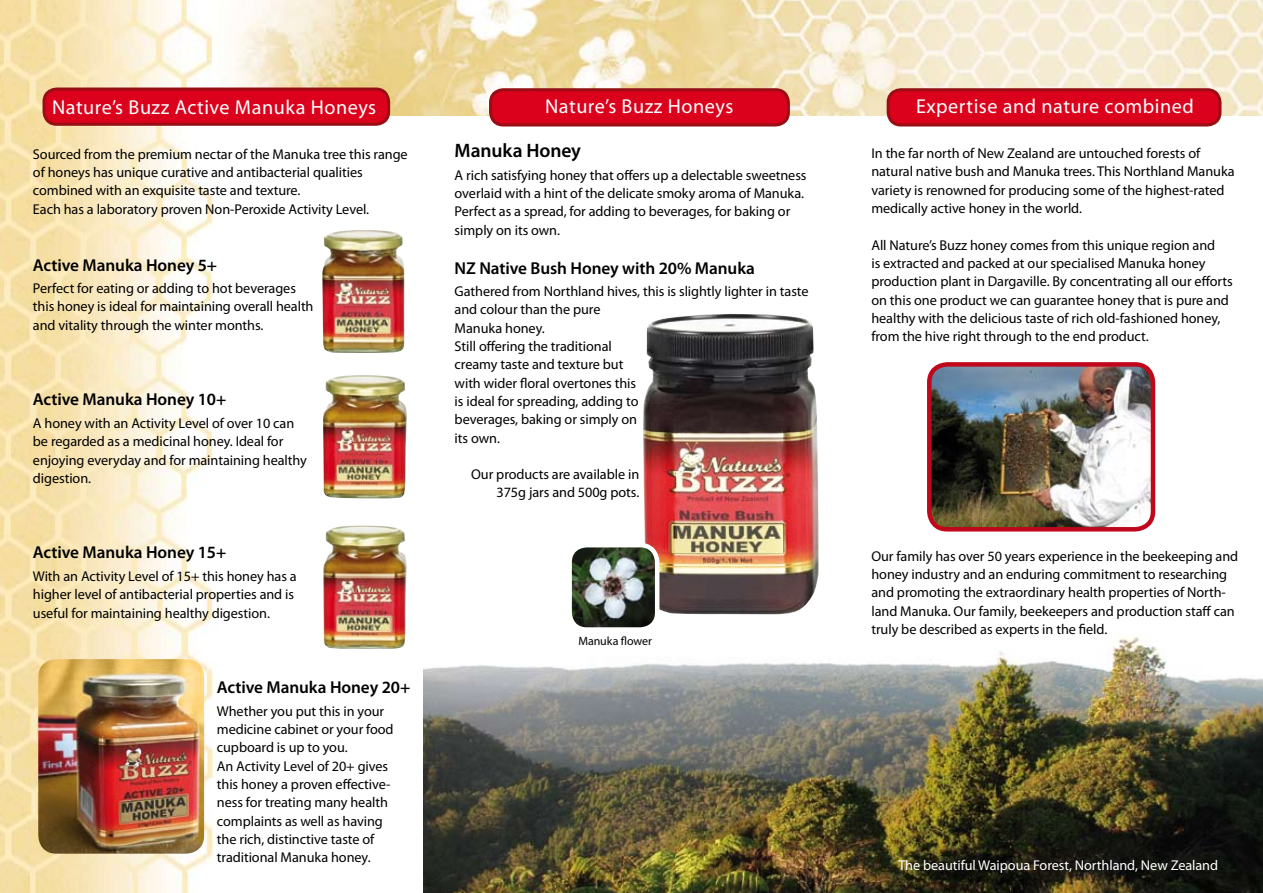
<style>
.page{position:relative;width:1263px;height:893px;background:#fff}
.page>*{position:absolute;margin:0;border:0;box-sizing:border-box;transform-origin:0 0}
.t1{font:20.25px "Myriad";letter-spacing:.025em;color:#fff}
.t2{font:600 19.5px "Myriad Pro";letter-spacing:-.005em;color:#000}
.t3{font:600 17.25px "Myriad Pro";letter-spacing:-.005em;color:#000}
.t4{font:14.25px/18.3px "Myriad Pro";letter-spacing:-.005em;color:#000}
.t5{font:14.25px "Myriad Pro";letter-spacing:-.005em;color:#fff}
.t6{font:12px "Myriad Pro";letter-spacing:-.005em;color:#000}
</style>
<div class="page">
<img style="left:0;top:0;width:405px;height:893px">
<img style="left:212px;top:0;width:1051px;height:116px">
<img style="left:424px;top:637px;width:839px;height:256px">
<div style="left:44px;top:89px;width:345px;height:35px;background:#db001b;border-radius:13px"></div>
<div style="left:43px;top:88px;width:347px;height:38px;border:3px solid #970f15;border-radius:13px"></div>
<img style="left:323px;top:375px;width:84px;height:123px">
<img style="left:322px;top:230px;width:82px;height:123px">
<img style="left:323px;top:525px;width:84px;height:124px">
<div style="left:490px;top:90px;width:298px;height:35px;background:#db001b;border-radius:13px"></div>
<div style="left:489px;top:88px;width:301px;height:38px;border:3px solid #970f15;border-radius:13px"></div>
<div style="left:888px;top:90px;width:332px;height:35px;background:#db001b;border-radius:13px"></div>
<div style="left:887px;top:88px;width:334px;height:38px;border:3px solid #970f15;border-radius:13px"></div>
<img style="left:643px;top:314px;width:176px;height:300px">
<img style="left:570px;top:545px;width:87px;height:84px;border-radius:17px">
<div style="left:567px;top:543px;width:92px;height:89px;border:4px solid #fff;border-radius:17px"></div>
<img style="left:929px;top:364px;width:224px;height:165px;border-radius:18px">
<div style="left:927px;top:362px;width:228px;height:169px;border:4px solid #c1071b;border-radius:18px"></div>
<img style="left:38px;top:659px;width:166px;height:195px;border-radius:18px">
<h1 class="t1" style="left:52px;top:97px;width:326px">Nature’s Buzz Active Manuka Honeys</h1>
<h1 class="t1" style="left:545px;top:97px;width:190px">Nature’s Buzz Honeys</h1>
<h1 class="t1" style="left:916px;top:97px;width:279px">Expertise and nature combined</h1>
<p class="t4" style="left:33px;top:145px;width:376px">Sourced from the premium nectar of the Manuka tree this range of honeys has unique curative and antibacterial qualities combined with an exquisite taste and texture.<br>Each has a laboratory proven Non-Peroxide Activity Level.</p>
<p class="t3" style="left:33px;top:254px;width:186px">Active Manuka Honey 5+</p>
<p class="t4" style="left:33px;top:279px;width:282px">Perfect for eating or adding to hot beverages this honey is ideal for maintaining overall health and vitality through the winter months.</p>
<p class="t3" style="left:33px;top:389px;width:195px">Active Manuka Honey 10+</p>
<p class="t4" style="left:33px;top:414px;width:275px">A honey with an Activity Level of over 10 can be regarded as a medicinal honey. Ideal for enjoying everyday and for maintaining healthy digestion.</p>
<p class="t3" style="left:33px;top:542px;width:195px">Active Manuka Honey 15+</p>
<p class="t4" style="left:33px;top:567px;width:265px">With an Activity Level of 15+ this honey has a higher level of antibacterial properties and is useful for maintaining healthy digestion.</p>
<p class="t3" style="left:217px;top:676px;width:195px">Active Manuka Honey 20+</p>
<p class="t4" style="left:217px;top:702px;width:178px">Whether you put this in your medicine cabinet or your food cupboard is up to you.<br>An Activity Level of 20+ gives this honey a proven effective&shy;ness for treating many health complaints as well as having the rich, distinctive taste of traditional Manuka honey.</p>
<h2 class="t2" style="left:455px;top:138px;width:128px">Manuka Honey</h2>
<p class="t4" style="left:455px;top:165px;width:353px">A rich satisfying honey that offers up a delectable sweetness overlaid with a hint of the delicate smoky aroma of Manuka.<br>Perfect as a spread, for adding to beverages, for baking or simply on its own.</p>
<p class="t3" style="left:455px;top:257px;width:302px">NZ Native Bush Honey with 20% Manuka</p>
<p class="t4" style="left:455px;top:282px;width:355px">Gathered from Northland hives, this is slightly lighter in taste and colour than the pure<br>Manuka honey.<br>Still offering the traditional<br>creamy taste and texture but<br>with wider floral overtones this<br>is ideal for spreading, adding to<br>beverages, baking or simply on<br>its own.</p>
<p class="t4" style="left:471px;top:465px;width:170px;text-align:right">Our products are available in<br>375g jars and 500g pots.</p>
<p class="t6" style="left:578px;top:634px;width:75px">Manuka flower</p>
<p class="t4" style="left:871px;top:144px;width:365px">In the far north of New Zealand are untouched forests of natural native bush and Manuka trees. This Northland Manuka variety is renowned for producing some of the highest-rated medically active honey in the world.</p>
<p class="t4" style="left:871px;top:236px;width:363px">All Nature’s Buzz honey comes from this unique region and<br>is extracted and packed at our specialised Manuka honey production plant in Dargaville. By concentrating all our efforts on this one product we can guarantee honey that is pure and healthy with the delicious taste of rich old-fashioned honey, from the hive right through to the end product.</p>
<p class="t4" style="left:871px;top:547px;width:368px">Our family has over 50 years experience in the beekeeping and honey industry and an enduring commitment to researching and promoting the extraordinary health properties of North&shy;land Manuka. Our family, beekeepers and production staff can truly be described as experts in the field.</p>
<p class="t5" style="left:898px;top:856px;width:321px">The beautiful Waipoua Forest, Northland, New Zealand</p>
</div>
